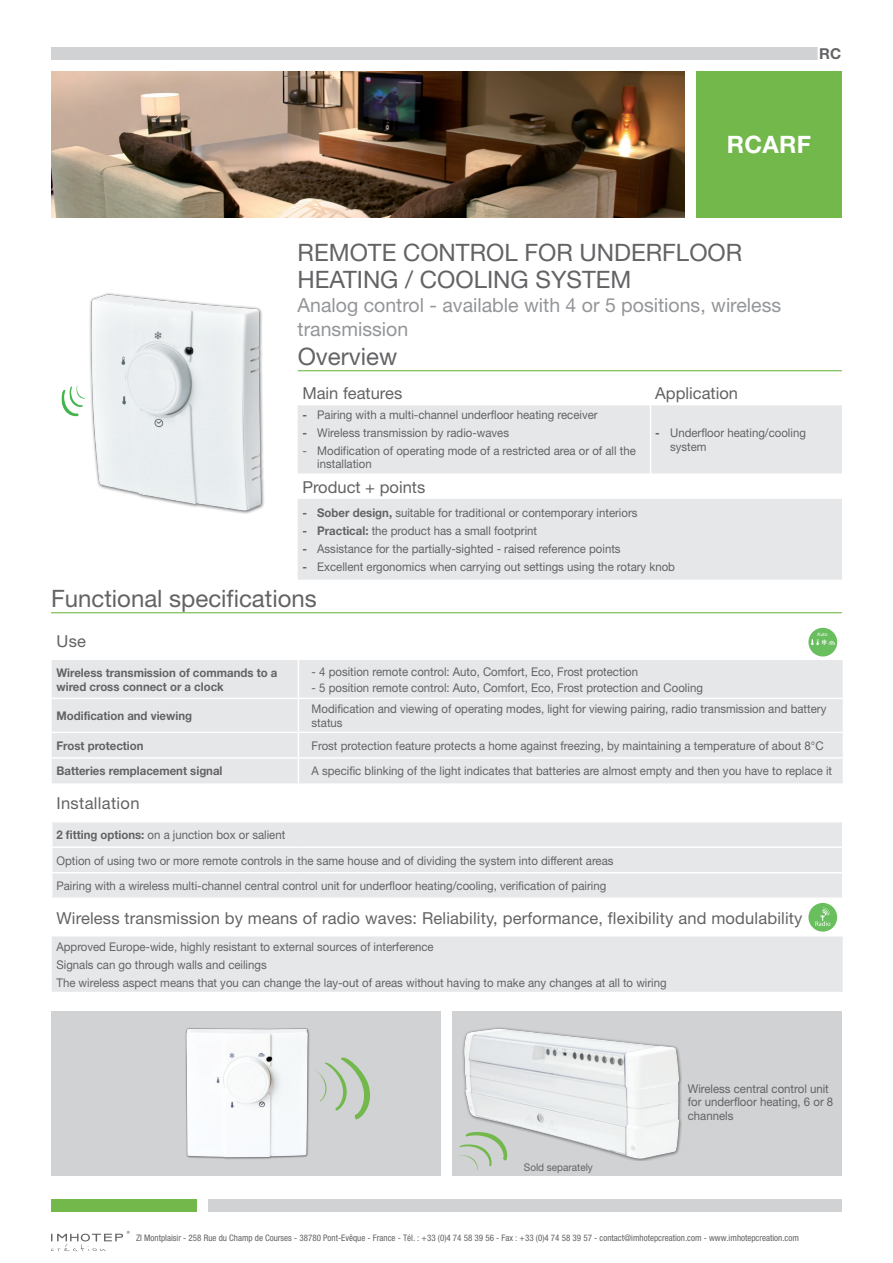
<style>
.page{position:relative;width:893px;height:1263px;background:#fff}
.page>*{position:absolute;margin:0;border:0;box-sizing:border-box;transform-origin:0 0}
.t1{font:24px/26.4px "Helvetica Neue";color:#636366}
.t2{font:700 24px "Helvetica Neue";letter-spacing:.01em;color:#fff}
.t3{font:19.5px/24px "Helvetica Neue";color:#939598}
.t4{font:16.5px "Helvetica Neue";letter-spacing:.01em;color:#636366}
.t5{font:700 15px "Helvetica Neue";color:#636366}
.t6{font:12px/13.5px "Helvetica Neue";color:#636366;scale:.95 1}
.t7{font:700 12px/13.5px "Helvetica Neue";color:#636366;scale:.95 1}
.t8{font:10.5px "Helvetica Neue";color:#636366;scale:.95 1}
.t9{font:condensed 9px "Helvetica Neue";color:#636366}
.t10{font:5.1px "Myriad Pro";color:#fff}
.s1{font-weight:700}
</style>
<div class="page">
<div style="left:696px;top:71px;width:146px;height:146px;background:#72b84b"></div>
<div style="left:51px;top:1199px;width:146px;height:13px;background:#72b84b"></div>
<div style="left:208px;top:1199px;width:634px;height:13px;background:#d1d2d4"></div>
<div style="left:51px;top:47px;width:791px;height:13px;background:#d1d2d4"></div>
<svg style="left:51px;top:1231px;width:79px;height:20px"></svg>
<hr style="left:298px;top:370px;width:544px;height:1px;background:#72b84b">
<svg style="left:298px;top:405px;width:544px;height:175px;background:#e9eaec"></svg>
<hr style="left:650px;top:405px;width:1px;height:68px;background:#fff">
<div style="left:818px;top:47px;width:24px;height:13px;background:#fff"></div>
<img style="left:61px;top:293px;width:203px;height:221px">
<img style="left:51px;top:71px;width:634px;height:146px">
<div style="left:51px;top:1011px;width:390px;height:164px;background:#d1d2d4"></div>
<img style="left:185px;top:1028px;width:125px;height:131px">
<svg style="left:315px;top:1057px;width:55px;height:62px"></svg>
<div style="left:452px;top:1011px;width:390px;height:164px;background:#d1d2d4"></div>
<img style="left:462px;top:1027px;width:220px;height:133px">
<svg style="left:458px;top:1131px;width:49px;height:39px"></svg>
<hr style="left:51px;top:612px;width:791px;height:1px;background:#72b84b">
<svg style="left:52px;top:660px;width:791px;height:332px;fill:#e6e7e9"></svg>
<hr style="left:298px;top:660px;width:1px;height:38px;background:#fff">
<hr style="left:298px;top:699px;width:1px;height:33px;background:#fff">
<svg style="left:298px;top:733px;width:1px;height:50px"></svg>
<hr style="left:52px;top:698px;width:246px;height:1px;background:#fff">
<hr style="left:298px;top:698px;width:545px;height:1px;background:#fff">
<hr style="left:52px;top:732px;width:246px;height:1px;background:#fff">
<hr style="left:298px;top:732px;width:545px;height:1px;background:#fff">
<hr style="left:52px;top:757px;width:246px;height:2px;background:#fff">
<hr style="left:298px;top:757px;width:545px;height:2px;background:#fff">
<hr style="left:51px;top:821px;width:247px;height:1px;background:#fff">
<hr style="left:51px;top:822px;width:2px;height:24px;background:#fff">
<hr style="left:298px;top:821px;width:545px;height:1px;background:#fff">
<hr style="left:51px;top:846px;width:247px;height:2px;background:#fff">
<hr style="left:51px;top:848px;width:2px;height:24px;background:#fff">
<hr style="left:298px;top:846px;width:545px;height:2px;background:#fff">
<hr style="left:51px;top:872px;width:247px;height:1px;background:#fff">
<hr style="left:51px;top:873px;width:2px;height:24px;background:#fff">
<hr style="left:298px;top:872px;width:545px;height:1px;background:#fff">
<svg style="left:842px;top:822px;width:1px;height:75px"></svg>
<hr style="left:51px;top:897px;width:247px;height:2px;background:#fff">
<hr style="left:298px;top:897px;width:545px;height:2px;background:#fff">
<div style="left:808px;top:903px;width:29px;height:29px;background:#69be5d;border-radius:50%"></div>
<svg style="left:815px;top:907px;width:15px;height:19px"></svg>
<div style="left:808px;top:628px;width:29px;height:28px;background:#69be5d;border-radius:50%"></div>
<svg style="left:811px;top:639px;width:24px;height:6px"></svg>
<p class="t5" style="left:819px;top:45px;width:24px">RC</p>
<h1 class="t2" style="left:727px;top:130px;width:86px">RCARF</h1>
<h1 class="t1" style="left:298px;top:239px;width:446px">remote control For underfloor heating / cooling system</h1>
<h2 class="t3" style="left:298px;top:292px;width:485px">Analog control - available with 4 or 5 positions, wireless transmission</h2>
<h1 class="t1" style="left:298px;top:343px;width:101px">Overview</h1>
<h3 class="t4" style="left:302px;top:383px;width:101px">M ain features</h3>
<h3 class="t4" style="left:655px;top:383px;width:84px">Application</h3>
<p class="t6" style="left:302px;top:408px;width:312px"><span class="s1">-</span> Pairing with a multi-channel underfloor heating receiver</p>
<p class="t6" style="left:302px;top:426px;width:219px"><span class="s1">-</span> Wireless transmission by radio-waves</p>
<p class="t6" style="left:317px;top:444px;width:337px;text-indent:-15px">- M odification of operating mode of a restricted area or of all the installation</p>
<p class="t6" style="left:670px;top:426px;width:144px;text-indent:-15px"><span class="s1">-</span> U nderfloor heating/cooling system</p>
<h3 class="t4" style="left:302px;top:477px;width:124px">Product + points</h3>
<p class="t6" style="left:302px;top:506px;width:354px"><span class="s1">- Sober design,</span> suitable for traditional or contemporary interiors</p>
<p class="t6" style="left:302px;top:524px;width:249px"><span class="s1">- Practical:</span> the product has a small footprint</p>
<p class="t6" style="left:302px;top:542px;width:337px"><span class="s1">-</span> Assistance for the partially-sighted - raised reference points</p>
<p class="t6" style="left:302px;top:559px;width:394px"><span class="s1">-</span> Excellent ergonomics when carrying out settings using the rotary knob</p>
<h1 class="t1" style="left:51px;top:585px;width:267px">Functional specifications</h1>
<h3 class="t4" style="left:56px;top:632px;width:31px">Use</h3>
<p class="t7" style="left:56px;top:666px;width:234px">Wireless transmission of commands to a wired cross connect or a clock</p>
<p class="t6" style="left:312px;top:665px;width:345px">- 4 position remote control: Auto, Comfort, Eco, Frost protection</p>
<p class="t6" style="left:312px;top:680px;width:413px">- 5 position remote control: Auto, Comfort, Eco, Frost protection and Cooling</p>
<p class="t10" style="left:817px;top:631px;width:12px">Auto</p>
<p class="t7" style="left:56px;top:709px;width:144px">Modification and viewing</p>
<p class="t6" style="left:312px;top:702px;width:543px">Modification and viewing of operating modes, light for viewing pairing, radio transmission and battery status</p>
<p class="t7" style="left:56px;top:738px;width:93px">Frost protection</p>
<p class="t6" style="left:312px;top:739px;width:539px">Frost protection feature protects a home against freezing, by maintaining a temperature of about 8°C</p>
<p class="t7" style="left:56px;top:764px;width:176px">Batteries remplacement signal</p>
<p class="t6" style="left:312px;top:764px;width:549px">A specific blinking of the light indicates that batteries are almost empty and then you have to replace it</p>
<h3 class="t4" style="left:56px;top:793px;width:85px">I nstallation</h3>
<p class="t6" style="left:56px;top:822px;width:588px;line-height:25.5px"><span class="s1">2 fitting options:</span> on a junction box or salient<br>Option of using two or more remote controls in the same house and of dividing the system into different areas<br>Pairing with a wireless multi-channel central control unit for underfloor heating/cooling, verification of pairing</p>
<h3 class="t4" style="left:56px;top:908px;width:747px">Wireless transmission by means of radio waves: Reliability, performance, flexibility and modulability</h3>
<p class="t6" style="left:56px;top:938px;width:644px;line-height:17.7px">Approved Europe-wide, highly resistant to external sources of interference<br>Signals can go through walls and ceilings<br>The wireless aspect means that you can change the lay-out of areas without having to make any changes at all to wiring</p>
<p class="t8" style="left:524px;top:1161px;width:74px">Sold separately</p>
<p class="t6" style="left:688px;top:1081px;width:155px">Wireless central control unit for underfloor heating, 6 or 8 channels</p>
<p class="t9" style="left:136px;top:1233px;width:664px">ZI Montplaisir - 258 Rue du Champ de Courses - 38780 Pont-Evêque - France - Tél. : +33 (0)4 74 58 39 56 - Fax : +33 (0)4 74 58 39 57 - contact@imhotepcreation.com - www.imhotepcreation.com</p>
</div>
